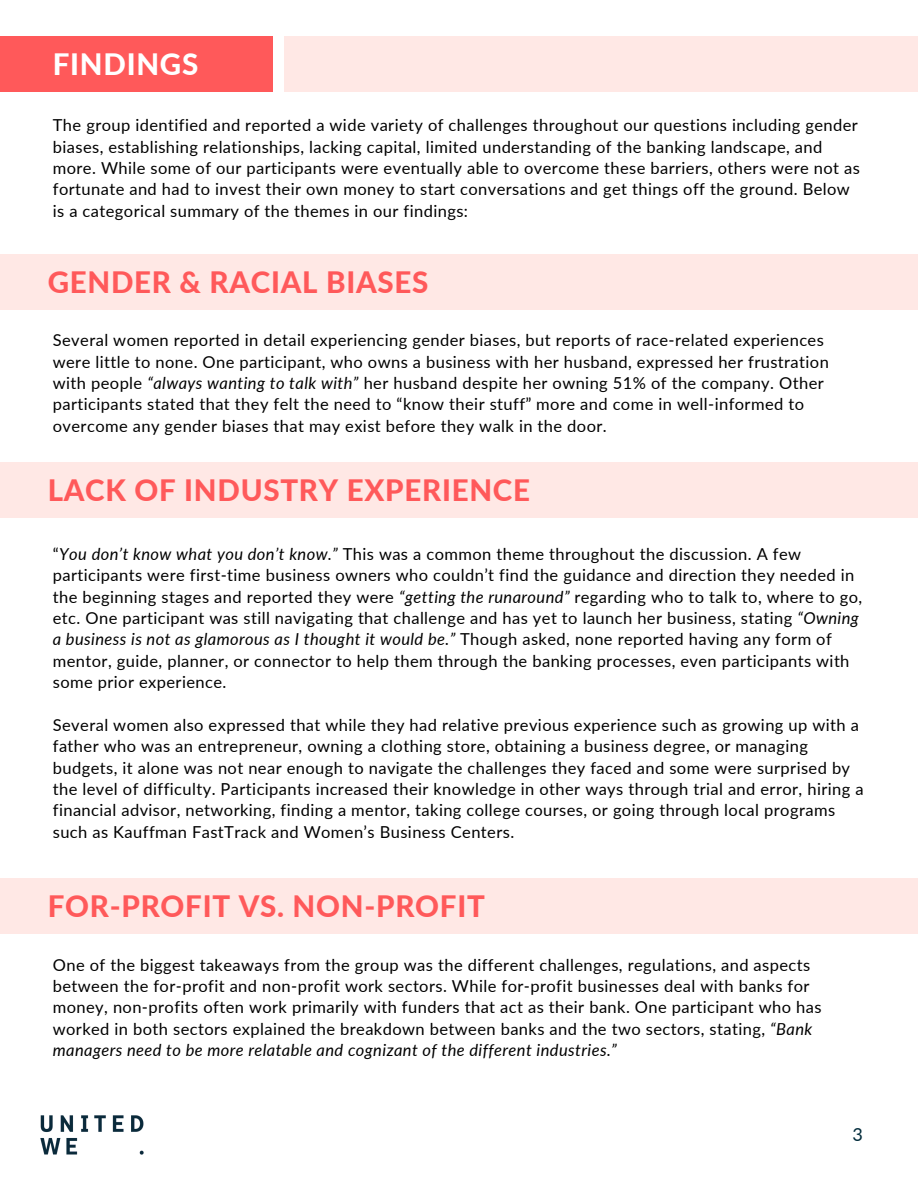
<style>
.page{position:relative;width:918px;height:1188px;background:#fff}
.page>*{position:absolute;margin:0;border:0;box-sizing:border-box;transform-origin:0 0}
.t1{font:800 29.55px "Lato";letter-spacing:.025em;color:#ff595a}
.t2{font:800 29.55px "Lato";letter-spacing:.025em;color:#fff}
.t3{font:18px "Lato";color:#002a3a}
.t4{font:16.5px/21.3px "Lato";letter-spacing:.025em;color:#000}
.s1{font-style:italic}
</style>
<div class="page">
<div style="left:0;top:37px;width:272px;height:55px;background:#ff595a"></div>
<div style="left:285px;top:37px;width:633px;height:55px;background:#ffe8e5"></div>
<div style="left:0;top:254px;width:918px;height:55px;background:#ffe8e5"></div>
<img style="left:40px;top:1116px;width:104px;height:39px">
<div style="left:0;top:462px;width:918px;height:55px;background:#ffe8e5"></div>
<div style="left:0;top:878px;width:918px;height:55px;background:#ffe8e5"></div>
<h1 class="t2" style="left:53px;top:46px;width:147px">FINDINGS</h1>
<p class="t4" style="left:53px;top:114px;width:809px">The group identified and reported a wide variety of challenges throughout our questions including gender biases, establishing relationships, lacking capital, limited understanding of the banking landscape, and more. While some of our participants were eventually able to overcome these barriers, others were not as fortunate and had to invest their own money to start conversations and get things off the ground. Below is a categorical summary of the themes in our findings:</p>
<p class="t1" style="left:48px;top:264px;width:382px">GENDER &amp; RACIAL BIASES</p>
<h1 class="t4" style="left:53px;top:329px;width:778px">Several women reported in detail experiencing gender biases, but reports of race-related experiences were little to none. One participant, who owns a business with her husband, expressed her frustration with people <span class="s1">“always wanting to talk with”</span> her husband despite her owning 51% of the company. Other participants stated that they felt the need to “know their stuff” more and come in well-informed to overcome any gender biases that may exist before they walk in the door.</h1>
<p class="t1" style="left:48px;top:472px;width:484px">LACK OF INDUSTRY EXPERIENCE</p>
<h1 class="t4" style="left:53px;top:543px;width:811px">“<span class="s1">You don’t know what you don’t know.”</span> This was a common theme throughout the discussion. A few participants were first-time business owners who couldn’t find the guidance and direction they needed in the beginning stages and reported they were <span class="s1">“getting the runaround”</span> regarding who to talk to, where to go, etc. One participant was still navigating that challenge and has yet to launch her business, stating <span class="s1">“Owning a business is not as glamorous as I thought it would be.”</span> Though asked, none reported having any form of mentor, guide, planner, or connector to help them through the banking processes, even participants with some prior experience.</h1>
<p class="t4" style="left:53px;top:714px;width:812px">Several women also expressed that while they had relative previous experience such as growing up with a father who was an entrepreneur, owning a clothing store, obtaining a business degree, or managing budgets, it alone was not near enough to navigate the challenges they faced and some were surprised by the level of difficulty. Participants increased their knowledge in other ways through trial and error, hiring a financial advisor, networking, finding a mentor, taking college courses, or going through local programs such as Kauffman FastTrack and Women’s Business Centers.</p>
<p class="t1" style="left:48px;top:888px;width:439px">FOR-PROFIT VS. NON-PROFIT</p>
<p class="t4" style="left:53px;top:953px;width:770px">One of the biggest takeaways from the group was the different challenges, regulations, and aspects between the for-profit and non-profit work sectors. While for-profit businesses deal with banks for money, non-profits often work primarily with funders that act as their bank. One participant who has worked in both sectors explained the breakdown between banks and the two sectors, stating, <span class="s1">“Bank managers need to be more relatable and cognizant of the different industries.”</span></p>
<h1 class="t3" style="left:853px;top:1124px;width:12px">3</h1>
</div>
